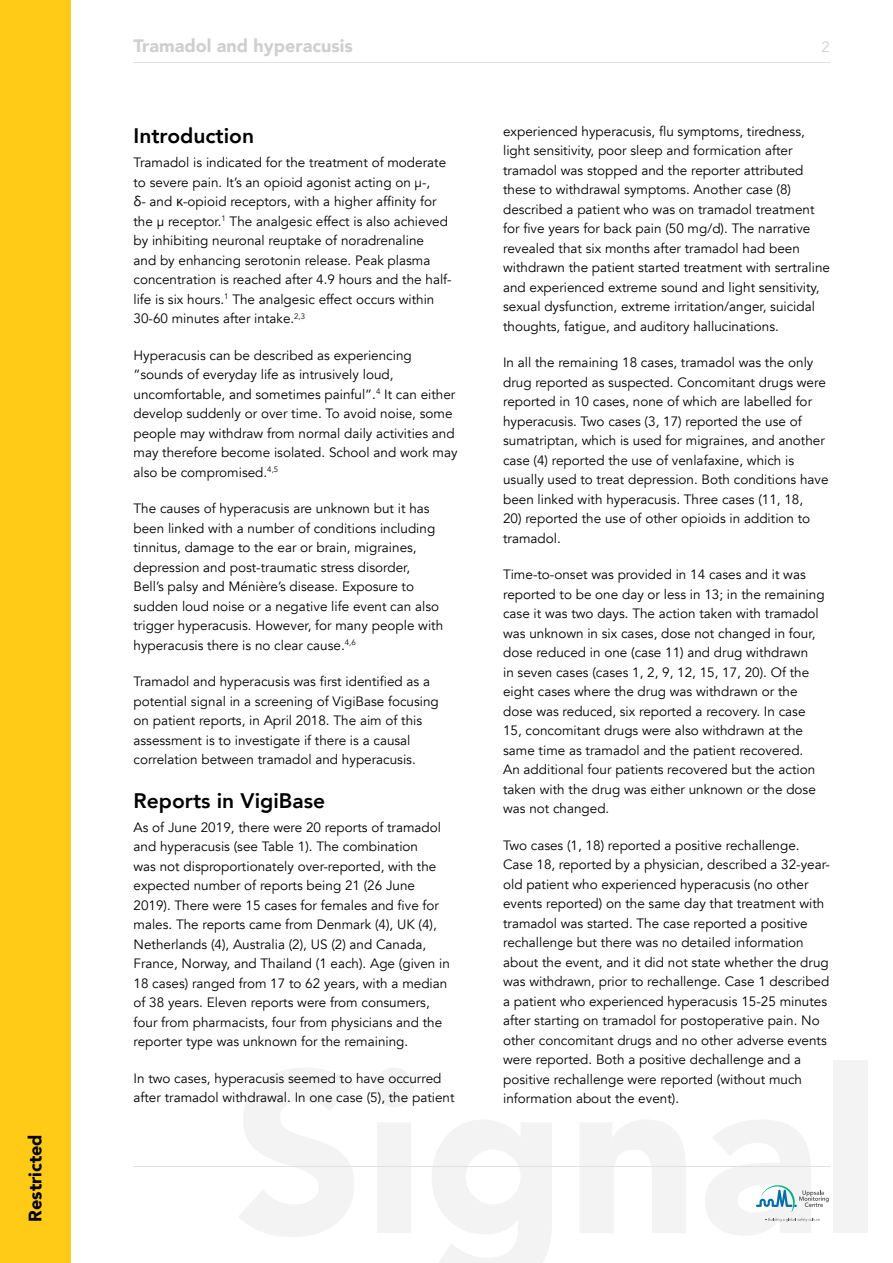
<style>
.page{position:relative;width:893px;height:1263px;background:#fff}
.page>*{position:absolute;margin:0;border:0;box-sizing:border-box;transform-origin:0 0}
.t1{font:800 21px "Avenir";color:#000}
.t2{font:900 18px "Avenir";color:#d0cfce}
.t3{font:900 18px "Avenir";color:#000}
.t4{font:15px "Avenir";color:#d0cfce}
.t5{font:13.5px/19.5px "Avenir";color:#000}
.s1{font-family:"Open Sans"}
</style>
<div class="page">
<div style="left:0;top:0;width:70px;height:1263px;background:#ffcb16"></div>
<hr style="left:892px;top:0;width:1px;height:1263px;background:#ffcb16">
<svg style="left:756px;top:1185px;width:73px;height:27px"></svg>
<svg style="left:765px;top:1218px;width:55px;height:4px"></svg>
<hr style="left:134px;top:1166px;width:696px;height:1px;background:#e0e0df">
<hr style="left:134px;top:62px;width:696px;height:1px;background:#e0e0df">
<h2 class="t3" style="left:20px;top:1222px;width:89px;rotate:-90deg">Restricted</h2>
<h2 class="t2" style="left:134px;top:31px;width:221px">Tramadol and hyperacusis</h2>
<p class="t4" style="left:822px;top:38px;width:10px">2</p>
<h1 class="t1" style="left:134px;top:120px;width:122px">Introduction</h1>
<p class="t5" style="left:134px;top:153px;width:320px">Tramadol is indicated for the treatment of moderate to severe pain. It’s an opioid agonist acting on μ-,<br><span class="s1">δ</span>- and <span class="s1">κ</span>-opioid receptors, with a higher affinity for the μ receptor.<sup>1</sup> The analgesic effect is also achieved by inhibiting neuronal reuptake of noradrenaline<br>and by enhancing serotonin release. Peak plasma concentration is reached after 4.9 hours and the half&shy;life is six hours.<sup>1</sup> The analgesic effect occurs within 30-60 minutes after intake.<sup>2,3</sup></p>
<p class="t5" style="left:133px;top:345px;width:326px">Hyperacusis can be described as experiencing “sounds of everyday life as intrusively loud, uncomfortable, and sometimes painful”.<sup>4</sup> It can either develop suddenly or over time. To avoid noise, some people may withdraw from normal daily activities and may therefore become isolated. School and work may also be compromised.<sup>4,5</sup></p>
<p class="t5" style="left:134px;top:499px;width:311px">The causes of hyperacusis are unknown but it has been linked with a number of conditions including tinnitus, damage to the ear or brain, migraines, depression and post-traumatic stress disorder, Bell’s palsy and Ménière’s disease. Exposure to sudden loud noise or a negative life event can also trigger hyperacusis. However, for many people with hyperacusis there is no clear cause.<sup>4,6</sup></p>
<p class="t5" style="left:134px;top:672px;width:307px">Tramadol and hyperacusis was first identified as a potential signal in a screening of VigiBase focusing on patient reports, in April 2018. The aim of this assessment is to investigate if there is a causal correlation between tramadol and hyperacusis.</p>
<h1 class="t1" style="left:134px;top:784px;width:193px">Reports in VigiBase</h1>
<p class="t5" style="left:134px;top:817px;width:318px">As of June 2019, there were 20 reports of tramadol and hyperacusis (see Table 1). The combination<br>was not disproportionately over-reported, with the expected number of reports being 21 (26 June 2019). There were 15 cases for females and five for males. The reports came from Denmark (4), UK (4), Netherlands (4), Australia (2), US (2) and Canada, France, Norway, and Thailand (1 each). Age (given in 18 cases) ranged from 17 to 62 years, with a median of 38 years. Eleven reports were from consumers, four from pharmacists, four from physicians and the reporter type was unknown for the remaining.</p>
<p class="t5" style="left:134px;top:1068px;width:323px">In two cases, hyperacusis seemed to have occurred after tramadol withdrawal. In one case (5), the patient</p>
<p class="t5" style="left:503px;top:122px;width:328px">experienced hyperacusis, flu symptoms, tiredness, light sensitivity, poor sleep and formication after tramadol was stopped and the reporter attributed these to withdrawal symptoms. Another case (8) described a patient who was on tramadol treatment for five years for back pain (50 mg/d). The narrative revealed that six months after tramadol had been withdrawn the patient started treatment with sertraline and experienced extreme sound and light sensitivity, sexual dysfunction, extreme irritation/anger, suicidal thoughts, fatigue, and auditory hallucinations.</p>
<p class="t5" style="left:503px;top:353px;width:327px">In all the remaining 18 cases, tramadol was the only drug reported as suspected. Concomitant drugs were reported in 10 cases, none of which are labelled for hyperacusis. Two cases (3, 17) reported the use of sumatriptan, which is used for migraines, and another case (4) reported the use of venlafaxine, which is usually used to treat depression. Both conditions have been linked with hyperacusis. Three cases (11, 18,</p>
<p class="t5" style="left:503px;top:509px;width:309px">20) reported the use of other opioids in addition to tramadol.</p>
<p class="t5" style="left:503px;top:565px;width:323px">Time-to-onset was provided in 14 cases and it was reported to be one day or less in 13; in the remaining case it was two days. The action taken with tramadol was unknown in six cases, dose not changed in four, dose reduced in one (case 11) and drug withdrawn<br>in seven cases (cases 1, 2, 9, 12, 15, 17, 20). Of the eight cases where the drug was withdrawn or the dose was reduced, six reported a recovery. In case 15, concomitant drugs were also withdrawn at the same time as tramadol and the patient recovered.<br>An additional four patients recovered but the action taken with the drug was either unknown or the dose was not changed.</p>
<p class="t5" style="left:503px;top:835px;width:328px">Two cases (1, 18) reported a positive rechallenge.<br>Case 18, reported by a physician, described a 32-year&shy;old patient who experienced hyperacusis (no other events reported) on the same day that treatment with tramadol was started. The case reported a positive rechallenge but there was no detailed information about the event, and it did not state whether the drug was withdrawn, prior to rechallenge. Case 1 described a patient who experienced hyperacusis 15-25 minutes after starting on tramadol for postoperative pain. No other concomitant drugs and no other adverse events were reported. Both a positive dechallenge and a positive rechallenge were reported (without much information about the event).</p>
</div>
